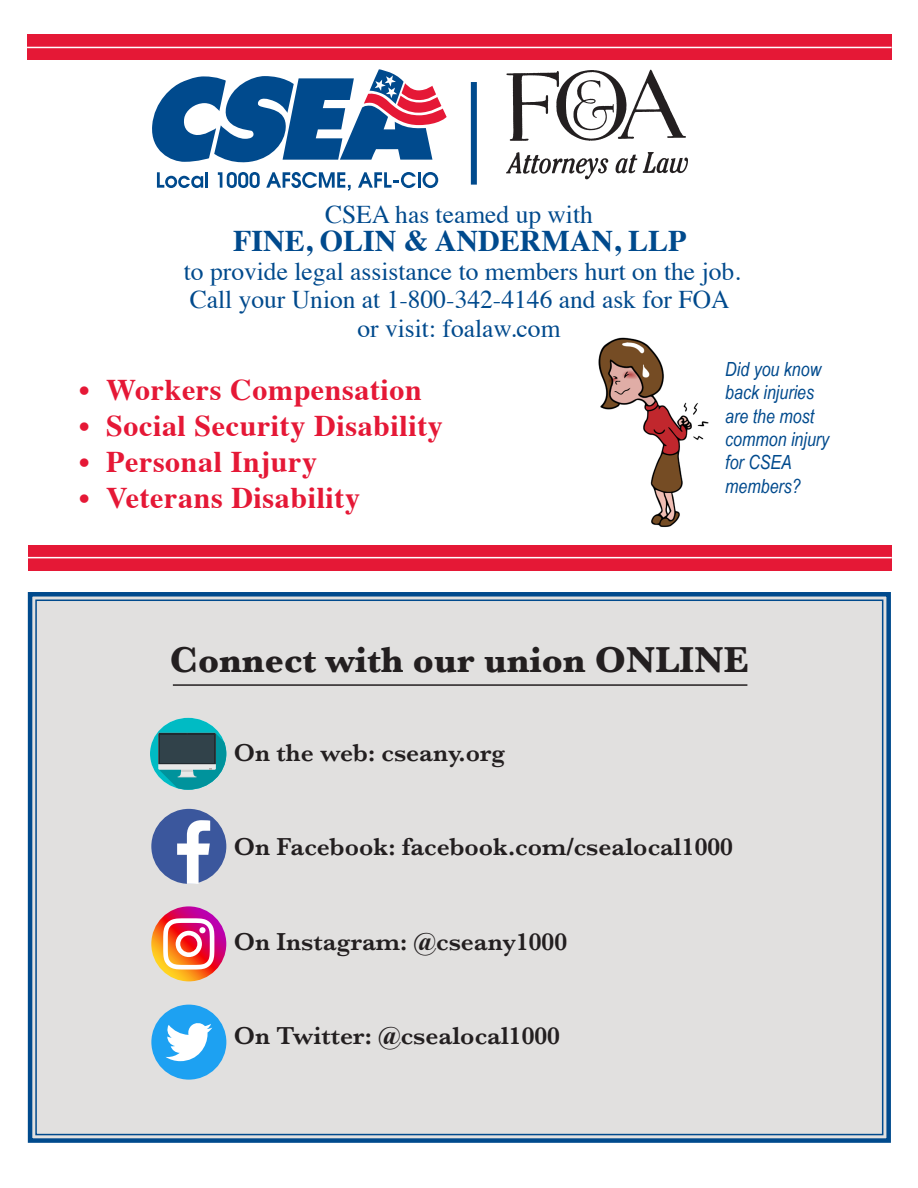
<style>
.page{position:relative;width:918px;height:1188px;background:#fff}
.page>*{position:absolute;margin:0;border:0;box-sizing:border-box;transform-origin:0 0}
.t1{font:700 37.5px "Baskerville";color:#231f20}
.t2{font:700 30px "Times";letter-spacing:.02em;color:#e51836}
.t3{font:700 30px "Times";color:#004a8d}
.t4{font:25.5px "Times";color:#004a8d}
.t5{font:600 25.5px "Baskerville";color:#231f20}
.t6{font:italic 19.5px/23.4px "Arial Narrow";color:#004a8d}
</style>
<div class="page">
<div style="left:27px;top:592px;width:864px;height:551px;background:#e1e0df"></div>
<img style="left:506px;top:69px;width:182px;height:111px">
<div style="left:28px;top:545px;width:864px;height:26px;background:#e51836"></div>
<div style="left:28px;top:34px;width:864px;height:26px;background:#e51836"></div>
<hr style="left:27px;top:557px;width:865px;height:1px;background:#fff">
<hr style="left:27px;top:47px;width:865px;height:1px;background:#fff">
<img style="left:598px;top:337px;width:111px;height:191px">
<svg style="left:152px;top:69px;width:295px;height:94px"></svg>
<svg style="left:157px;top:172px;width:46px;height:16px"></svg>
<hr style="left:205px;top:172px;width:3px;height:16px;background:#004a8d">
<svg style="left:218px;top:172px;width:42px;height:16px"></svg>
<svg style="left:266px;top:172px;width:85px;height:19px"></svg>
<svg style="left:358px;top:172px;width:80px;height:16px"></svg>
<div style="left:471px;top:82px;width:6px;height:103px;background:#004a8d"></div>
<div style="left:151px;top:809px;width:75px;height:75px;background:#3b579d;border-radius:50%"></div>
<svg style="left:177px;top:820px;width:33px;height:64px"></svg>
<div style="left:151px;top:1005px;width:75px;height:75px;background:#1da1f2;border-radius:50%"></div>
<svg style="left:166px;top:1023px;width:46px;height:38px"></svg>
<svg style="left:151px;top:906px;width:75px;height:75px;background:#e25053"></svg>
<svg style="left:163px;top:918px;width:51px;height:52px"></svg>
<div style="left:199px;top:927px;width:7px;height:6px;background:#fff;border-radius:50%"></div>
<hr style="left:173px;top:684px;width:574px;height:2px;background:#231f20">
<svg style="left:150px;top:718px;width:76px;height:72px;background:#51959b"></svg>
<p class="t4" style="left:325px;top:190px;width:269px">CSEA has teamed up with</p>
<p class="t3" style="left:233px;top:212px;width:455px">FINE, OLIN &amp; ANDERMAN, LLP</p>
<p class="t4" style="left:184px;top:247px;width:558px">to provide legal assistance to members hurt on the job.</p>
<p class="t4" style="left:190px;top:276px;width:541px">Call your Union at 1-800-342-4146 and ask for FOA</p>
<p class="t4" style="left:357px;top:304px;width:205px">or visit: foalaw.com</p>
<p class="t6" style="left:725px;top:357px;width:105px">Did you know back injuries are the most common injury for CSEA members?</p>
<p class="t2" style="left:79px;top:361px;width:344px">• Workers Compensation</p>
<p class="t2" style="left:79px;top:397px;width:365px">• Social Security Disability</p>
<p class="t2" style="left:79px;top:433px;width:239px">• Personal Injury</p>
<p class="t2" style="left:79px;top:469px;width:282px">• Veterans Disability</p>
<p class="t1" style="left:170px;top:633px;width:580px">Connect with our union ONLINE</p>
<p class="t5" style="left:234px;top:734px;width:273px">On the web: cseany.org</p>
<p class="t5" style="left:234px;top:829px;width:501px">On Facebook: facebook.com/csealocal1000</p>
<p class="t5" style="left:234px;top:923px;width:335px">On Instagram: @cseany1000</p>
<p class="t5" style="left:234px;top:1018px;width:328px">On Twitter: @csealocal1000</p>
</div>
